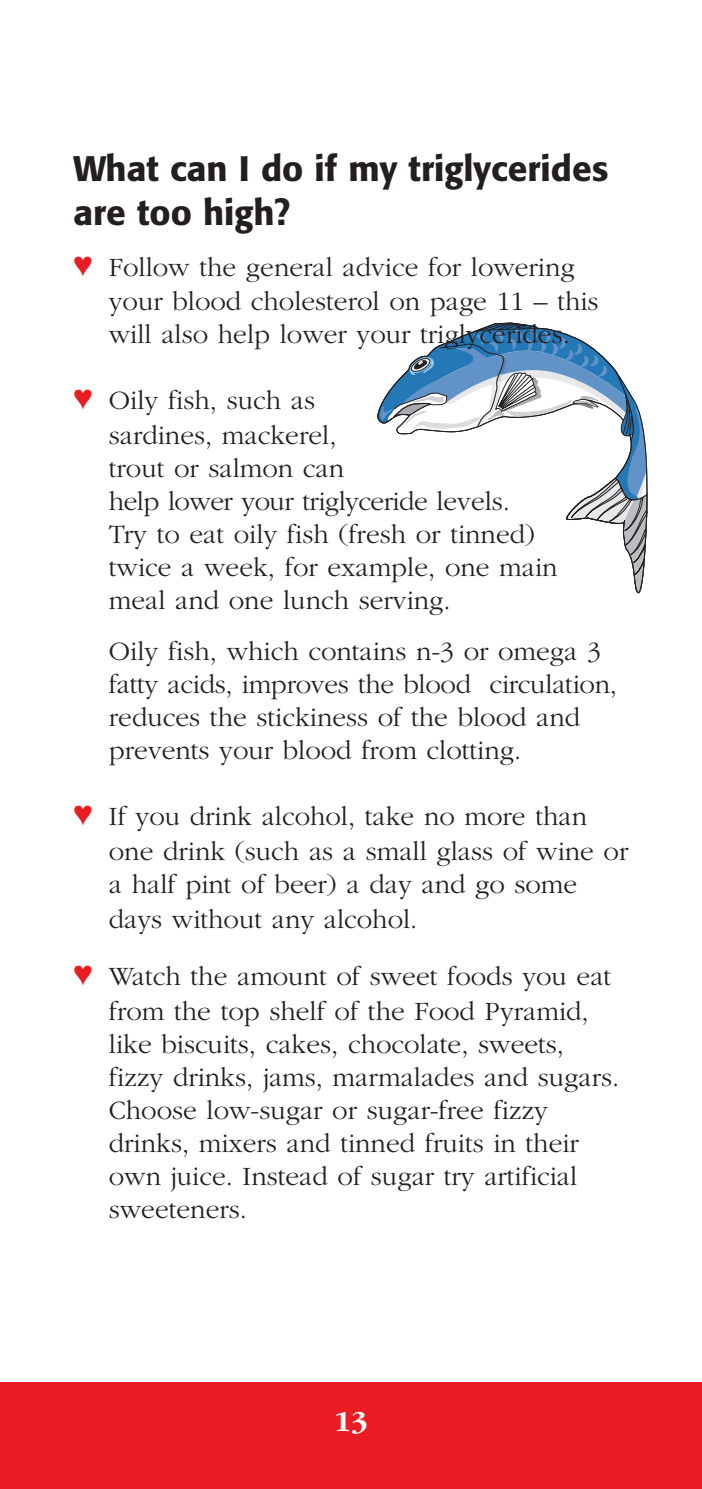
<style>
.page{position:relative;width:702px;height:1489px;background:#fff}
.page>*{position:absolute;margin:0;border:0;box-sizing:border-box;transform-origin:0 0}
.t1{font:500 35px/44px "Formata";color:#231f20}
.t2{font:700 30px "Garamond";color:#fff}
.t3{font:300 27.5px/33px "Garamond";color:#231f20}
.s1{color:#e91d23}
</style>
<div class="page">
<div style="left:0;top:1382px;width:702px;height:106px;background:#e91d23"></div>
<svg style="left:377px;top:323px;width:270px;height:270px"></svg>
<p class="t1" style="left:73px;top:149px;width:536px">What can I do if my triglycerides are too high?</p>
<p class="t3" style="left:109px;top:249px;width:491px;line-height:33.8px;text-indent:-35px"><span class="s1">♥</span> Follow the general advice for lowering your blood cholesterol on page 11 – this will also help lower your triglycerides.</p>
<p class="t3" style="left:109px;top:383px;width:450px;text-indent:-35px"><span class="s1">♥</span> Oily fish, such as<br>sardines, mackerel,<br>trout or salmon can<br>help lower your triglyceride levels.<br>Try to eat oily fish (fresh or tinned) twice a week, for example, one main meal and one lunch serving.</p>
<p class="t3" style="left:109px;top:634px;width:509px">Oily fish, which contains n-3 or omega 3 fatty acids, improves the blood circulation, reduces the stickiness of the blood and prevents your blood from clotting.</p>
<p class="t3" style="left:109px;top:798px;width:521px;line-height:33.8px;text-indent:-35px"><span class="s1">♥</span> If you drink alcohol, take no more than one drink (such as a small glass of wine or a half pint of beer) a day and go some</p>
<p class="t3" style="left:73px;top:890px;width:539px;line-height:57px;text-indent:35px">days without any alcohol.<br><span class="s1">♥</span> Watch the amount of sweet foods you eat</p>
<p class="t3" style="left:109px;top:994px;width:512px">from the top shelf of the Food Pyramid, like biscuits, cakes, chocolate, sweets, fizzy drinks, jams, marmalades and sugars.<br>Choose low-sugar or sugar-free fizzy drinks, mixers and tinned fruits in their own juice. Instead of sugar try artificial sweeteners.</p>
<p class="t2" style="left:334px;top:1403px;width:35px">13</p>
</div>
